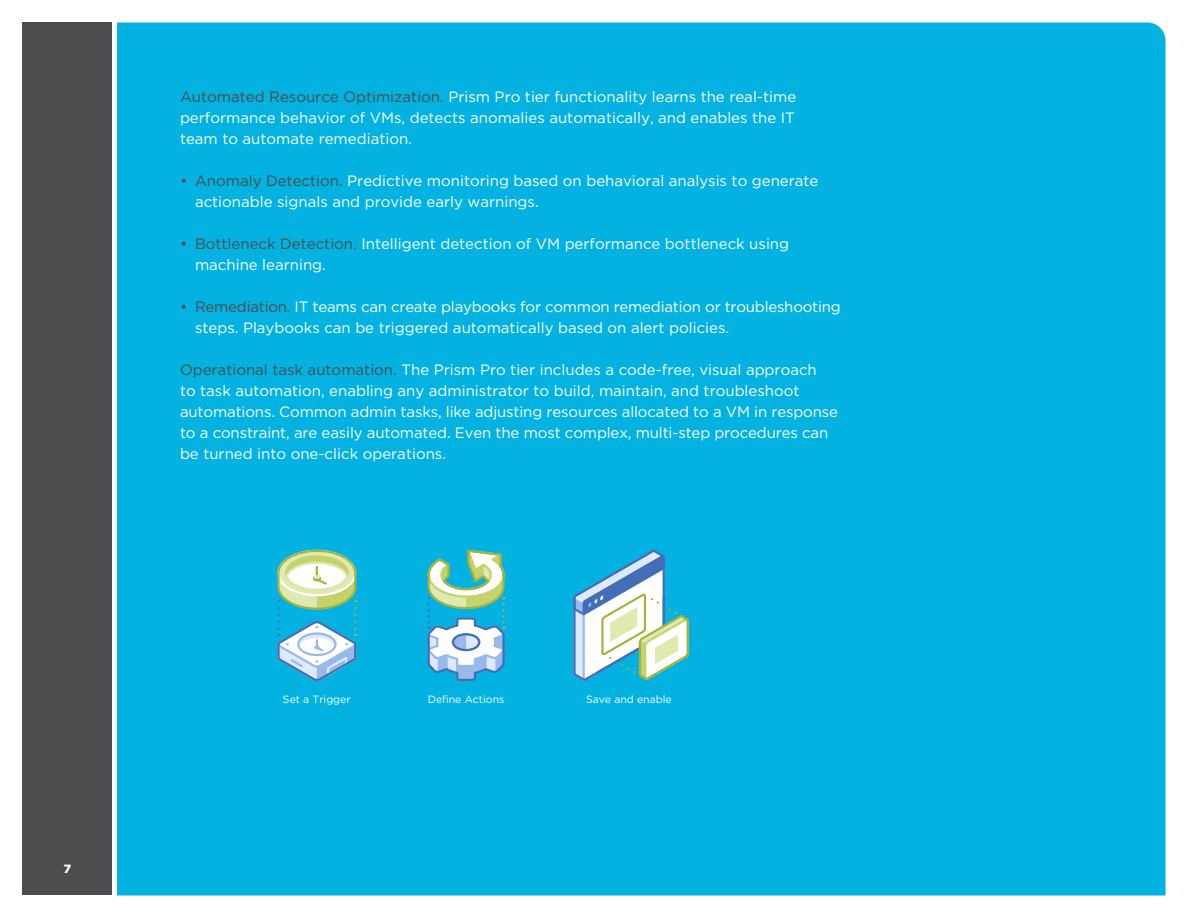
<style>
.page{position:relative;width:1188px;height:918px;background:#fff}
.page>*{position:absolute;margin:0;border:0;box-sizing:border-box;transform-origin:0 0}
.t1{font:15px/21px "Gotham";color:#fff}
.t2{font:900 12px "Gotham";color:#fff}
.t3{font:10.5px "Gotham";color:#fff}
.s1{color:#4c4c4e}
</style>
<div class="page">
<div style="left:117px;top:22px;width:1049px;height:874px;background:#03b2e1"></div>
<div style="left:22px;top:22px;width:90px;height:874px;background:#4c4c4e"></div>
<svg style="left:273px;top:550px;width:86px;height:131px"></svg>
<svg style="left:424px;top:550px;width:83px;height:131px"></svg>
<svg style="left:572px;top:550px;width:118px;height:131px"></svg>
<p class="t2" style="left:64px;top:860px;width:9px">7</p>
<p class="t1" style="left:180px;top:86px;width:618px;text-align:justify"><span class="s1">Automated Resource Optimization.</span> Prism Pro tier functionality learns the real-time performance behavior of VMs, detects anomalies automatically, and enables the IT team to automate remediation.</p>
<p class="t1" style="left:195px;top:170px;width:625px;text-indent:-15px"><span class="s1">• Anomaly Detection.</span> Predictive monitoring based on behavioral analysis to generate actionable signals and provide early warnings.</p>
<p class="t1" style="left:195px;top:233px;width:596px;text-indent:-15px"><span class="s1">• Bottleneck Detection.</span> Intelligent detection of VM performance bottleneck using machine learning.</p>
<p class="t1" style="left:195px;top:296px;width:647px;text-indent:-15px"><span class="s1">• Remediation.</span> IT teams can create playbooks for common remediation or troubleshooting steps. Playbooks can be triggered automatically based on alert policies.</p>
<p class="t1" style="left:180px;top:359px;width:660px"><span class="s1">Operational task automation.</span> The Prism Pro tier includes a code-free, visual approach<br>to task automation, enabling any administrator to build, maintain, and troubleshoot automations. Common admin tasks, like adjusting resources allocated to a VM in response to a constraint, are easily automated. Even the most complex, multi-step procedures can be turned into one-click operations.</p>
<p class="t3" style="left:283px;top:692px;width:69px">Set a Trigger</p>
<p class="t3" style="left:428px;top:692px;width:78px">Define Actions</p>
<p class="t3" style="left:586px;top:692px;width:87px">Save and enable</p>
</div>
